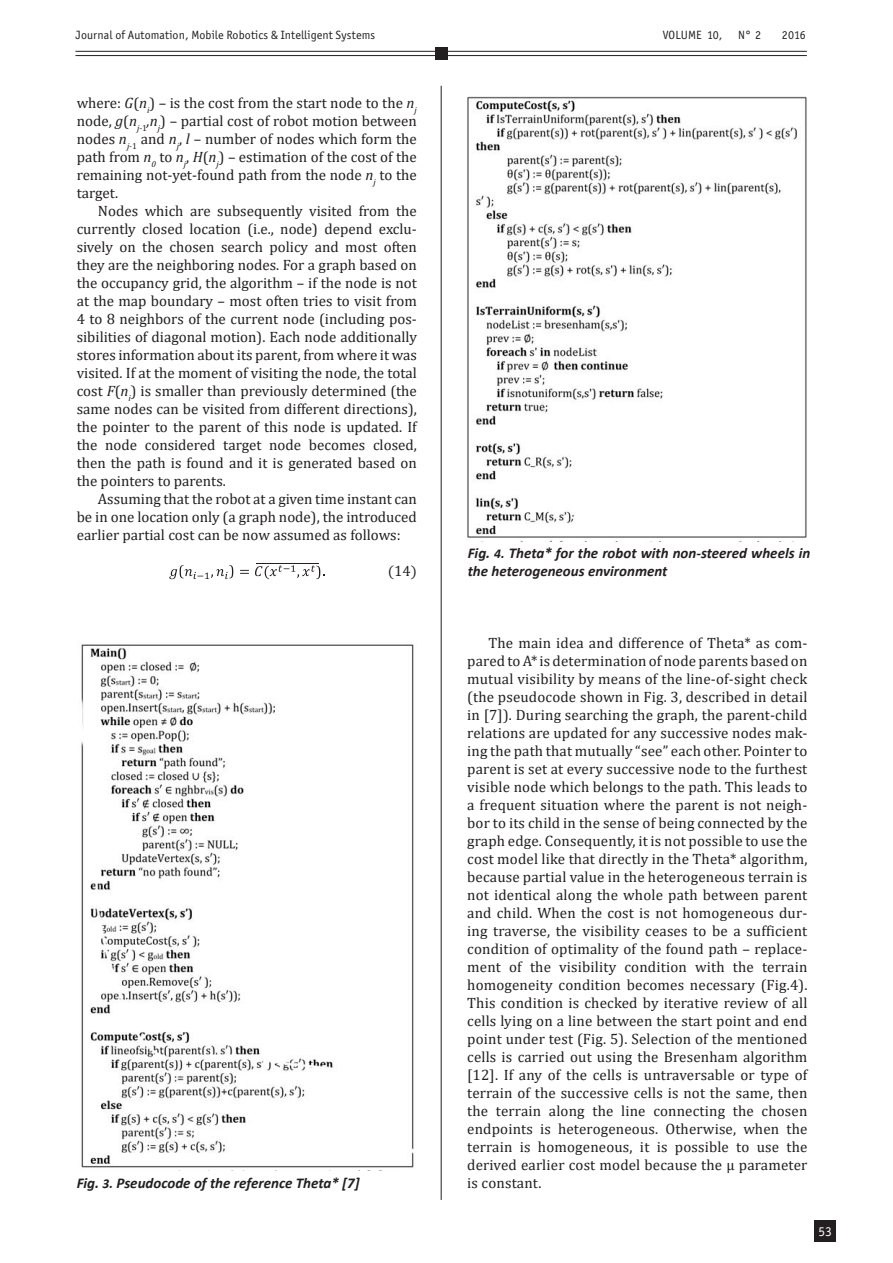
<style>
.page{position:relative;width:893px;height:1263px;background:#fff}
.page>*{position:absolute;margin:0;border:0;box-sizing:border-box;transform-origin:0 0}
.t1{font:15px/18px "Cambria";color:#231f20;text-align:justify}
.t2{font:italic 700 15px/18px "Calibri";color:#231f20}
.t3{font:15px "Cambria Math";color:#231f20}
.t4{font:13.5px "Officina Sans ITC";color:#fff}
.t5{font:12px "Officina Sans ITC";letter-spacing:.01em;color:#231f20}
.s1{font-style:italic}
.s2{font-size:13.5px}
</style>
<div class="page">
<hr style="left:75px;top:51px;width:732px;height:1px;background:#231f20">
<hr style="left:75px;top:55px;width:732px;height:1px;background:#231f20">
<div style="left:435px;top:47px;width:13px;height:13px;background:#231f20"></div>
<hr style="left:441px;top:86px;width:1px;height:1114px;background:#231f20">
<div style="left:815px;top:1220px;width:21px;height:22px;background:#231f20"></div>
<svg style="left:169px;top:565px;width:64px;height:14px"></svg>
<hr style="left:256px;top:563px;width:62px;height:1px;background:#231f20">
<svg style="left:240px;top:565px;width:84px;height:14px"></svg>
<img style="left:81px;top:644px;width:333px;height:524px">
<img style="left:467px;top:96px;width:340px;height:446px">
<p class="t5" style="left:76px;top:28px;width:301px">Journal of Automation, Mobile Robotics &amp; Intelligent Systems</p>
<p class="t5" style="left:663px;top:28px;width:61px">VOLUME 10,</p>
<p class="t5" style="left:738px;top:28px;width:25px">N° 2</p>
<p class="t5" style="left:782px;top:28px;width:25px">2016</p>
<p class="t1" style="left:77px;top:94px;width:342px">where: <span class="s1">G</span>(<span class="s1">n</span><sub>i</sub>) – is the cost from the start node to the <span class="s1">n</span><sub>j </sub>node, <span class="s1">g</span>(<span class="s1">n</span><sub>j-</sub><sub>1</sub><span class="s1">,n</span><sub>j</sub>) – partial cost of robot motion between nodes <span class="s1">n</span><sub>j-</sub><sub>1</sub> and <span class="s1">n</span><sub>j</sub>, <span class="s1">l</span> – number of nodes which form the path from <span class="s1">n</span><sub>0</sub> to <span class="s1">n</span><sub>j</sub>, <span class="s1">H</span>(<span class="s1">n</span><sub>j</sub>) – estimation of the cost of the remaining not-yet-found path from the node <span class="s1">n</span><sub>j</sub> to the target.</p>
<p class="t1" style="left:77px;top:202px;width:342px;text-indent:21px">Nodes which are subsequently visited from the currently closed location (i.e., node) depend exclu&shy;sively on the chosen search policy and most often they are the neighboring nodes. For a graph based on the occupancy grid, the algorithm – if the node is not at the map boundary – most often tries to visit from 4 to 8 neighbors of the current node (including pos&shy;sibilities of diagonal motion). Each node additionally stores information about its parent, from where it was visited. If at the moment of visiting the node, the total cost <span class="s1">F</span>(<span class="s1">n</span><sub>i</sub>) is smaller than previously determined (the same nodes can be visited from different directions), the pointer to the parent of this node is updated. If the node considered target node becomes closed, then the path is found and it is generated based on the pointers to parents.</p>
<p class="t1" style="left:77px;top:490px;width:342px;text-indent:21px">Assuming that the robot at a given time instant can be in one location only (a graph node), the introduced earlier partial cost can be now assumed as follows:</p>
<p class="t3" style="left:388px;top:562px;width:31px">(14)</p>
<p class="t2" style="left:468px;top:544px;width:344px">Fig. <span class="s2">4.</span> Theta* for the robot with non-steered wheels in the heterogeneous environment</p>
<p class="t1" style="left:467px;top:634px;width:342px;text-indent:21px">The main idea and difference of Theta* as com&shy;pared to A* is determination of node parents based on mutual visibility by means of the line-of-sight check (the pseudocode shown in Fig. 3, described in detail in [7]). During searching the graph, the parent-child relations are updated for any successive nodes mak&shy;ing the path that mutually “see” each other. Pointer to parent is set at every successive node to the furthest visible node which belongs to the path. This leads to a frequent situation where the parent is not neigh&shy;bor to its child in the sense of being connected by the graph edge. Consequently, it is not possible to use the cost model like that directly in the Theta* algorithm, because partial value in the heterogeneous terrain is not identical along the whole path between parent and child. When the cost is not homogeneous dur&shy;ing traverse, the visibility ceases to be a sufficient condition of optimality of the found path – replace&shy;ment of the visibility condition with the terrain homogeneity condition becomes necessary (Fig.4).<br>This condition is checked by iterative review of all cells lying on a line between the start point and end point under test (Fig. 5). Selection of the mentioned cells is carried out using the Bresenham algorithm [12]. If any of the cells is untraversable or type of terrain of the successive cells is not the same, then the terrain along the line connecting the chosen endpoints is heterogeneous. Otherwise, when the terrain is homogeneous, it is possible to use the derived earlier cost model because the μ parameter</p>
<p class="t2" style="left:77px;top:1174px;width:284px">Fig. <span class="s2">3.</span> Pseudocode of the reference Theta* [7]</p>
<p class="t1" style="left:467px;top:1174px;width:76px">is constant.</p>
<p class="t4" style="left:818px;top:1224px;width:15px">53</p>
</div>
